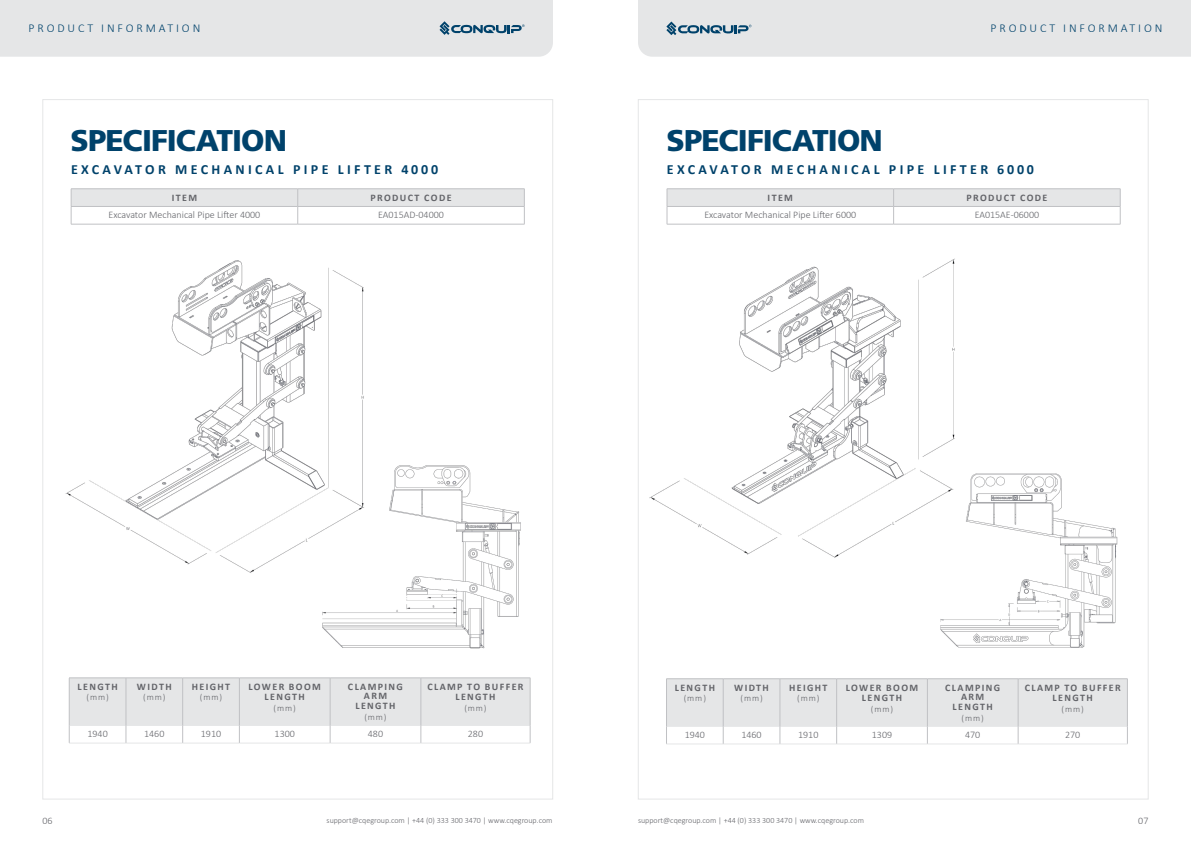
<style>
.page{position:relative;width:1191px;height:842px;background:#fff}
.page>*{position:absolute;margin:0;border:0;box-sizing:border-box;transform-origin:0 0}
.t1{font:900 30px "Frutiger LT Std";letter-spacing:-.03em;color:#00426b}
.t2{font:700 14px "Calibri";letter-spacing:.24em;color:#00426b}
.t3{font:300 12px "Calibri";letter-spacing:.24em;color:#00426b}
.t4{font:700 10px/10.4px "Calibri";letter-spacing:.14em;color:#636469;text-align:center}
.t5{font:300 10px "Calibri";color:#636469}
.t6{font:300 9px "Calibri";letter-spacing:.1em;color:#636469}
.t7{font:300 8px "Calibri";color:#636469}
</style>
<div class="page">
<div style="left:0;top:0;width:553px;height:57px;background:#e5e6e7"></div>
<div style="left:638px;top:0;width:553px;height:57px;background:#e5e6e7"></div>
<svg style="left:71px;top:189px;width:454px;height:35px"></svg>
<hr style="left:71px;top:224px;width:227px;height:1px;background:#c0c1c4">
<hr style="left:298px;top:224px;width:226px;height:1px;background:#c0c1c4">
<hr style="left:666px;top:744px;width:57px;height:1px;background:#e5e6e7">
<hr style="left:723px;top:744px;width:57px;height:1px;background:#e5e6e7">
<hr style="left:780px;top:744px;width:56px;height:1px;background:#e5e6e7">
<hr style="left:836px;top:744px;width:91px;height:1px;background:#e5e6e7">
<hr style="left:927px;top:744px;width:91px;height:1px;background:#e5e6e7">
<hr style="left:1018px;top:744px;width:109px;height:1px;background:#e5e6e7">
<hr style="left:666px;top:678px;width:57px;height:1px;background:#c0c1c4">
<hr style="left:723px;top:678px;width:57px;height:1px;background:#c0c1c4">
<hr style="left:780px;top:678px;width:56px;height:1px;background:#c0c1c4">
<hr style="left:836px;top:678px;width:91px;height:1px;background:#c0c1c4">
<hr style="left:927px;top:678px;width:91px;height:1px;background:#c0c1c4">
<hr style="left:1018px;top:678px;width:109px;height:1px;background:#c0c1c4">
<svg style="left:666px;top:679px;width:462px;height:65px"></svg>
<hr style="left:69px;top:743px;width:57px;height:1px;background:#e5e6e7">
<hr style="left:126px;top:743px;width:57px;height:1px;background:#e5e6e7">
<hr style="left:183px;top:743px;width:56px;height:1px;background:#e5e6e7">
<hr style="left:239px;top:743px;width:91px;height:1px;background:#e5e6e7">
<hr style="left:330px;top:743px;width:91px;height:1px;background:#e5e6e7">
<hr style="left:421px;top:743px;width:109px;height:1px;background:#e5e6e7">
<svg style="left:69px;top:678px;width:462px;height:65px"></svg>
<svg style="left:667px;top:189px;width:454px;height:35px"></svg>
<hr style="left:667px;top:224px;width:226px;height:1px;background:#c0c1c4">
<hr style="left:893px;top:224px;width:227px;height:1px;background:#c0c1c4">
<img style="left:322px;top:465px;width:199px;height:184px">
<img style="left:940px;top:473px;width:178px;height:175px">
<img style="left:65px;top:260px;width:335px;height:333px">
<img style="left:649px;top:258px;width:361px;height:335px">
<p class="t3" style="left:29px;top:21px;width:173px">PRODUCT INFORMATION</p>
<p class="t3" style="left:990px;top:21px;width:173px">PRODUCT INFORMATION</p>
<h1 class="t1" style="left:71px;top:123px;width:218px">SPECIFICATION</h1>
<h2 class="t2" style="left:71px;top:160px;width:369px">EXCAVATOR MECHANICAL PIPE LIFTER 4000</h2>
<p class="t4" style="left:172px;top:192px;width:27px">ITEM</p>
<p class="t4" style="left:370px;top:192px;width:83px">PRODUCT CODE</p>
<p class="t5" style="left:109px;top:209px;width:153px">Excavator Mechanical Pipe Lifter 4000</p>
<p class="t5" style="left:378px;top:209px;width:67px">EA015AD-04000</p>
<h1 class="t1" style="left:666px;top:123px;width:218px">SPECIFICATION</h1>
<h2 class="t2" style="left:667px;top:160px;width:369px">EXCAVATOR MECHANICAL PIPE LIFTER 6000</h2>
<p class="t4" style="left:767px;top:192px;width:27px">ITEM</p>
<p class="t4" style="left:966px;top:192px;width:83px">PRODUCT CODE</p>
<p class="t5" style="left:704px;top:209px;width:153px">Excavator Mechanical Pipe Lifter 6000</p>
<p class="t5" style="left:974px;top:209px;width:66px">EA015AE-06000</p>
<p class="t4" style="left:77px;top:681px;width:42px">LENGTH</p>
<p class="t6" style="left:86px;top:692px;width:24px">(mm)</p>
<p class="t4" style="left:137px;top:681px;width:36px">WIDTH</p>
<p class="t6" style="left:143px;top:692px;width:24px">(mm)</p>
<p class="t4" style="left:192px;top:681px;width:40px">HEIGHT</p>
<p class="t6" style="left:200px;top:692px;width:24px">(mm)</p>
<p class="t4" style="left:248px;top:681px;width:74px">LOWER BOOM<br>LENGTH</p>
<p class="t6" style="left:274px;top:702px;width:24px">(mm)</p>
<p class="t4" style="left:348px;top:682px;width:56px;line-height:9px">CLAMPING<br>ARM</p>
<p class="t4" style="left:355px;top:701px;width:42px">LENGTH</p>
<p class="t6" style="left:364px;top:711px;width:24px">(mm)</p>
<p class="t4" style="left:427px;top:681px;width:98px">CLAMP TO BUFFER<br>LENGTH</p>
<p class="t6" style="left:464px;top:702px;width:24px">(mm)</p>
<p class="t4" style="left:674px;top:682px;width:42px">LENGTH</p>
<p class="t6" style="left:683px;top:693px;width:24px">(mm)</p>
<p class="t4" style="left:734px;top:682px;width:36px">WIDTH</p>
<p class="t6" style="left:740px;top:693px;width:24px">(mm)</p>
<p class="t4" style="left:789px;top:682px;width:40px">HEIGHT</p>
<p class="t6" style="left:797px;top:693px;width:24px">(mm)</p>
<p class="t4" style="left:845px;top:682px;width:74px">LOWER BOOM<br>LENGTH</p>
<p class="t6" style="left:871px;top:703px;width:24px">(mm)</p>
<p class="t4" style="left:945px;top:683px;width:56px;line-height:9px">CLAMPING<br>ARM</p>
<p class="t4" style="left:952px;top:701px;width:42px">LENGTH</p>
<p class="t6" style="left:961px;top:712px;width:24px">(mm)</p>
<p class="t4" style="left:1024px;top:682px;width:98px">CLAMP TO BUFFER<br>LENGTH</p>
<p class="t6" style="left:1061px;top:703px;width:24px">(mm)</p>
<p class="t5" style="left:87px;top:728px;width:22px">1940</p>
<p class="t5" style="left:144px;top:728px;width:22px">1460</p>
<p class="t5" style="left:201px;top:728px;width:22px">1910</p>
<p class="t5" style="left:275px;top:728px;width:22px">1300</p>
<p class="t5" style="left:368px;top:728px;width:17px">480</p>
<p class="t5" style="left:468px;top:728px;width:17px">280</p>
<p class="t5" style="left:684px;top:729px;width:22px">1940</p>
<p class="t5" style="left:741px;top:729px;width:22px">1460</p>
<p class="t5" style="left:798px;top:729px;width:22px">1910</p>
<p class="t5" style="left:872px;top:729px;width:22px">1309</p>
<p class="t5" style="left:965px;top:729px;width:17px">470</p>
<p class="t5" style="left:1065px;top:729px;width:17px">270</p>
<p class="t5" style="left:43px;top:814px;width:12px">06</p>
<p class="t7" style="left:326px;top:816px;width:227px">support@cqegroup.com | +44 (0) 333 300 3470 | www.cqegroup.com</p>
<p class="t7" style="left:638px;top:816px;width:227px">support@cqegroup.com | +44 (0) 333 300 3470 | www.cqegroup.com</p>
<p class="t5" style="left:1138px;top:814px;width:12px">07</p>
</div>
